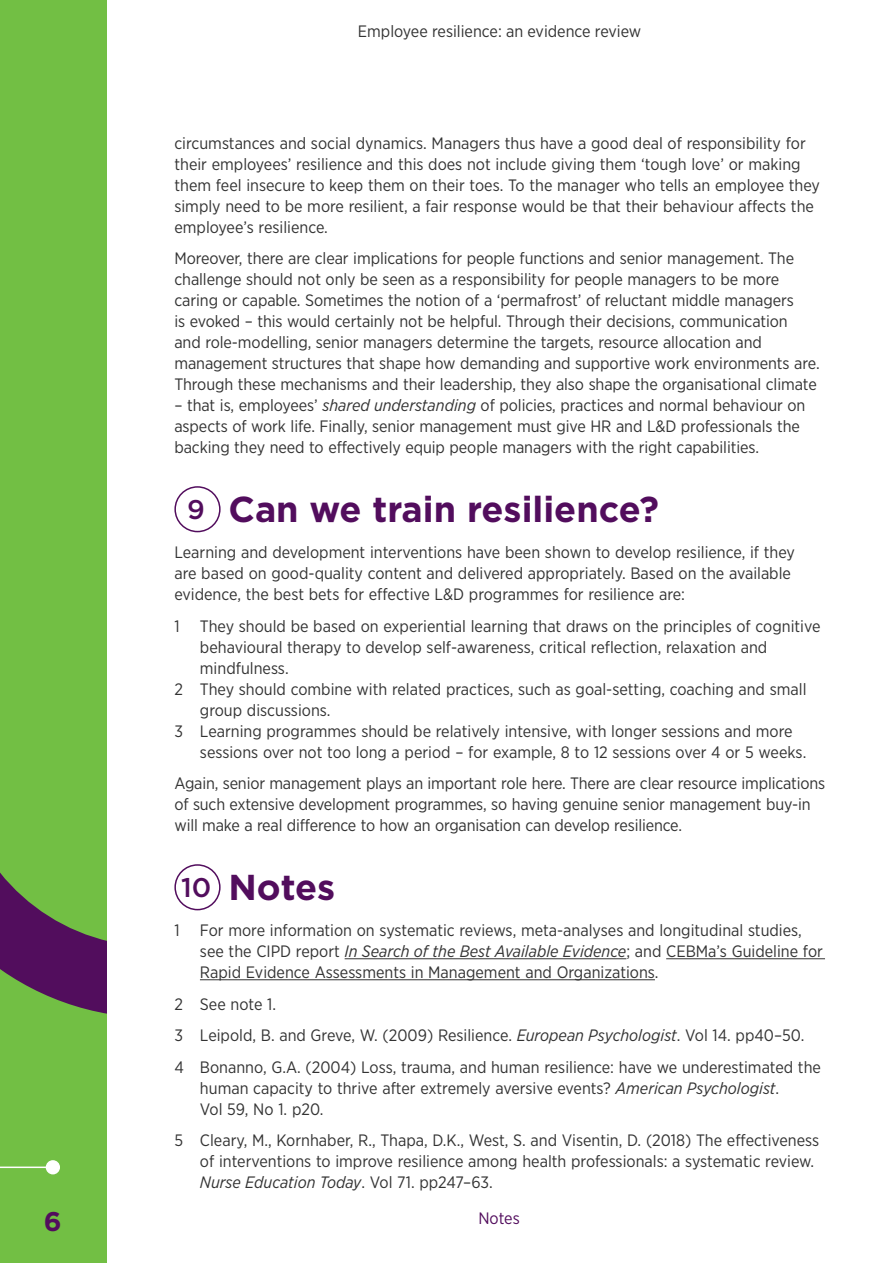
<style>
.page{position:relative;width:893px;height:1263px;background:#fff}
.page>*{position:absolute;margin:0;border:0;box-sizing:border-box;transform-origin:0 0}
.Section_head{font:700 36px "Gotham";color:#520d5d}
.t1{font:500 27px "Gotham";color:#520d5d}
.t2{font:700 27px "Gotham";color:#520d5d}
.B_body{font:16.5px/21px "Gotham Narrow";letter-spacing:-.005em;color:#333}
.B_bullets{font:16.5px/21px "Gotham Narrow";color:#333}
.B_bullets_last{font:16.5px/21px "Gotham Narrow";color:#333}
.t3{font:16.5px "Gotham Narrow";color:#520d5d}
.s1{font-style:italic}
</style>
<div class="page">
<div style="left:0;top:0;width:106px;height:1263px;background:#72bf44"></div>
<svg style="left:0;top:872px;width:106px;height:142px"></svg>
<hr style="left:0;top:1166px;width:53px;height:2px;background:#fff">
<div style="left:47px;top:1161px;width:12px;height:13px;background:#fff;border-radius:50%"></div>
<div style="left:46px;top:1160px;width:14px;height:14px;border:2px solid #fff;border-radius:50%"></div>
<hr style="left:345px;top:958px;width:281px;height:1px;background:#333">
<hr style="left:666px;top:958px;width:159px;height:1px;background:#333">
<hr style="left:200px;top:979px;width:455px;height:1px;background:#333">
<div style="left:174px;top:486px;width:47px;height:46px;border:2px solid #520d5d;border-radius:50%"></div>
<div style="left:174px;top:864px;width:47px;height:46px;border:2px solid #520d5d;border-radius:50%"></div>
<h2 class="t2" style="left:44px;top:1204px;width:19px">6</h2>
<p class="B_body" style="left:358px;top:20px;width:285px">Employee resilience: an evidence review</p>
<p class="B_body" style="left:174px;top:132px;width:647px">circumstances and social dynamics. Managers thus have a good deal of responsibility for their employees’ resilience and this does not include giving them ‘tough love’ or making them feel insecure to keep them on their toes. To the manager who tells an employee they simply need to be more resilient, a fair response would be that their behaviour affects the employee’s resilience.</p>
<p class="B_body" style="left:174px;top:247px;width:647px">Moreover, there are clear implications for people functions and senior management. The challenge should not only be seen as a responsibility for people managers to be more caring or capable. Sometimes the notion of a ‘permafrost’ of reluctant middle managers<br>is evoked – this would certainly not be helpful. Through their decisions, communication<br>and role-modelling, senior managers determine the targets, resource allocation and management structures that shape how demanding and supportive work environments are.<br>Through these mechanisms and their leadership, they also shape the organisational climate</p>
<p class="B_body" style="left:174px;top:394px;width:632px">– that is, employees’ <span class="s1">shared understanding</span> of policies, practices and normal behaviour on aspects of work life. Finally, senior management must give HR and L&amp;D professionals the backing they need to effectively equip people managers with the right capabilities.</p>
<p class="t1" style="left:187px;top:491px;width:19px">9</p>
<p class="Section_head" style="left:228px;top:485px;width:432px">Can we train resilience?</p>
<p class="B_body" style="left:174px;top:541px;width:622px">Learning and development interventions have been shown to develop resilience, if they are based on good-quality content and delivered appropriately. Based on the available evidence, the best bets for effective L&amp;D programmes for resilience are:</p>
<p class="B_bullets" style="left:200px;top:615px;width:622px;text-indent:-26px">1 They should be based on experiential learning that draws on the principles of cognitive behavioural therapy to develop self-awareness, critical reflection, relaxation and mindfulness.</p>
<p class="B_bullets" style="left:200px;top:678px;width:608px;text-indent:-26px">2 They should combine with related practices, such as goal-setting, coaching and small group discussions.</p>
<p class="B_bullets_last" style="left:200px;top:720px;width:608px;text-indent:-26px">3 Learning programmes should be relatively intensive, with longer sessions and more sessions over not too long a period – for example, 8 to 12 sessions over 4 or 5 weeks.</p>
<p class="B_body" style="left:174px;top:772px;width:652px">Again, senior management plays an important role here. There are clear resource implications of such extensive development programmes, so having genuine senior management buy-in will make a real difference to how an organisation can develop resilience.</p>
<p class="t1" style="left:181px;top:869px;width:32px">10</p>
<p class="Section_head" style="left:228px;top:863px;width:108px">Notes</p>
<p class="B_body" style="left:200px;top:919px;width:625px;text-indent:-26px">1 For more information on systematic reviews, meta-analyses and longitudinal studies, see the CIPD report <span class="s1">In Search of the Best Available Evidence</span>; and CEBMa’s Guideline for<br>Rapid Evidence Assessments in Management and Organizations.</p>
<p class="B_body" style="left:174px;top:993px;width:103px">2 See note 1.</p>
<p class="B_body" style="left:174px;top:1024px;width:632px">3 Leipold, B. and Greve, W. (2009) Resilience. <span class="s1">European Psychologist</span>. Vol 14. pp40–50.</p>
<p class="B_body" style="left:200px;top:1056px;width:623px;text-indent:-26px">4 Bonanno, G.A. (2004) Loss, trauma, and human resilience: have we underestimated the human capacity to thrive after extremely aversive events? <span class="s1">American Psychologist</span>.<br>Vol 59, No 1. p20.</p>
<p class="B_body" style="left:200px;top:1129px;width:621px;text-indent:-26px">5 Cleary, M., Kornhaber, R., Thapa, D.K., West, S. and Visentin, D. (2018) The effectiveness of interventions to improve resilience among health professionals: a systematic review.<br><span class="s1">Nurse Education Today</span>. Vol 71. pp247–63.</p>
<p class="t3" style="left:478px;top:1208px;width:43px">Notes</p>
</div>
